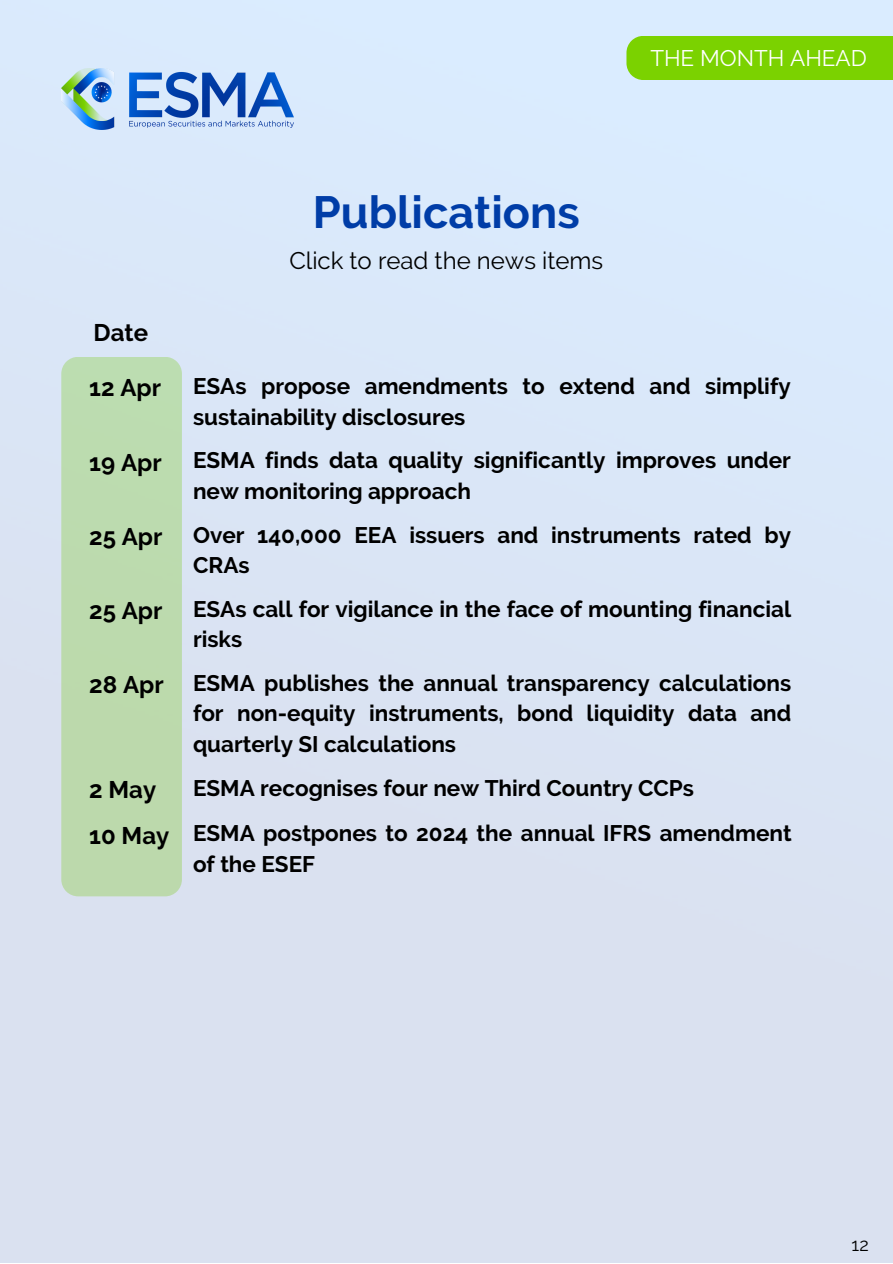
<style>
.page{position:relative;width:893px;height:1264px;background:#fff}
.page>*{position:absolute;margin:0;border:0;box-sizing:border-box;transform-origin:0 0}
.t1{font:700 45px "Raleway";color:#003da7}
.t2{font:700 24px "Raleway";color:#000}
.t3{font:24px "Raleway";color:#000}
.t4{font:700 22.5px/30.3px "Raleway";color:#000}
.t5{font:22.5px "Raleway";color:#fff}
.t6{font:18px "Raleway";color:#000}
</style>
<div class="page">
<img style="left:0;top:0;width:892px;height:1262px">
<img style="left:62px;top:68px;width:231px;height:61px">
<div style="left:61px;top:357px;width:120px;height:539px;background:#bcdaad"></div>
<div style="left:626px;top:36px;width:266px;height:44px;background:#7bd200"></div>
<p class="t5" style="left:650px;top:45px;width:218px">THE MONTH AHEAD</p>
<p class="t1" style="left:313px;top:185px;width:268px">Publications</p>
<p class="t3" style="left:289px;top:246px;width:315px">Click to read the news items</p>
<p class="t2" style="left:93px;top:319px;width:56px">Date</p>
<p class="t2" style="left:89px;top:374px;width:73px">12 Apr</p>
<p class="t4" style="left:193px;top:371px;width:599px">ESAs propose amendments to extend and simplify sustainability disclosures</p>
<p class="t2" style="left:89px;top:448px;width:74px">19 Apr</p>
<p class="t4" style="left:193px;top:445px;width:599px">ESMA finds data quality significantly improves under new monitoring approach</p>
<p class="t2" style="left:89px;top:522px;width:75px">25 Apr</p>
<p class="t4" style="left:193px;top:519px;width:599px">Over 140,000 EEA issuers and instruments rated by<br>CRAs</p>
<p class="t2" style="left:89px;top:596px;width:75px">25 Apr</p>
<p class="t4" style="left:193px;top:593px;width:599px">ESAs call for vigilance in the face of mounting financial risks</p>
<p class="t2" style="left:89px;top:670px;width:76px">28 Apr</p>
<p class="t4" style="left:193px;top:668px;width:600px;text-align:justify">ESMA publishes the annual transparency calculations for non-equity instruments, bond liquidity data and quarterly SI calculations</p>
<p class="t2" style="left:89px;top:775px;width:68px">2 May</p>
<p class="t4" style="left:193px;top:772px;width:502px">ESMA recognises four new Third Country CCPs</p>
<p class="t4" style="left:193px;top:818px;width:600px">ESMA postpones to 2024 the annual IFRS amendment of the ESEF</p>
<p class="t2" style="left:89px;top:821px;width:82px">10 May</p>
<p class="t6" style="left:851px;top:1233px;width:19px">12</p>
</div>
